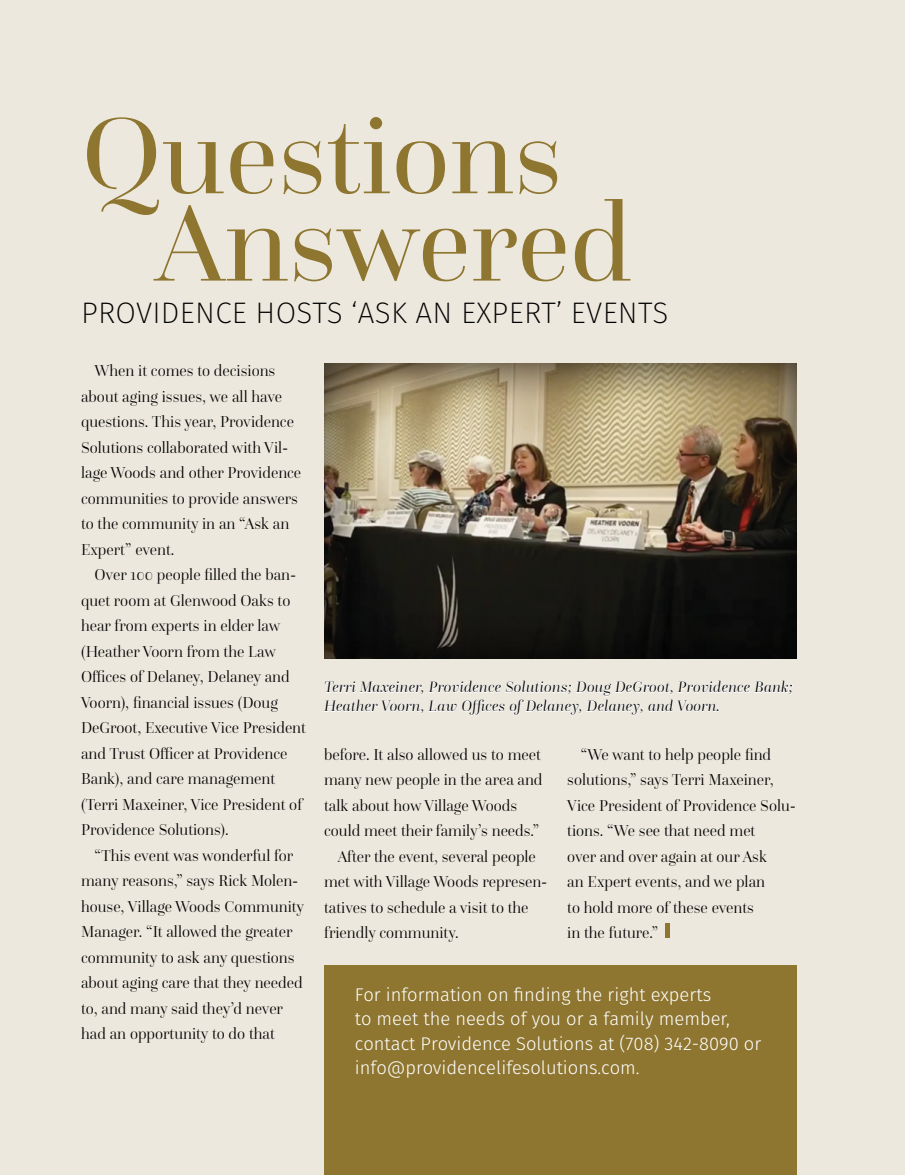
<style>
.page{position:relative;width:905px;height:1175px;background:#fff}
.page>*{position:absolute;margin:0;border:0;box-sizing:border-box;transform-origin:0 0}
.t1{font:113.55px/87.3px "Questa Grande";color:#8e7630}
.t2{font:200 29.7px "Fira Sans";letter-spacing:.01em;color:#000}
.t3{font:300 18.3px/24.5px "Fira Sans";color:#fff}
.t4{font:300 16.5px/25.5px "Questa Grande";color:#000}
.t5{font:italic 300 15.75px/18.9px "Questa Grande";letter-spacing:.01em;color:#000}
</style>
<div class="page">
<div style="left:0;top:0;width:904px;height:1174px;background:#ece8dd"></div>
<div style="left:324px;top:965px;width:472px;height:209px;background:#8e7630"></div>
<div style="left:312px;top:353px;width:499px;height:308px;background:#000;opacity:.75"></div>
<svg style="left:324px;top:680px;width:468px;height:35px"></svg>
<div style="left:665px;top:923px;width:5px;height:15px;background:#8e7630"></div>
<h1 class="t1" style="left:156px;top:112px;width:477px;text-indent:-75px">Questions<br>Answered</h1>
<h2 class="t2" style="left:81px;top:291px;width:588px">PROVIDENCE HOSTS ‘ASK AN EXPERT’ EVENTS</h2>
<p class="t4" style="left:81px;top:358px;width:222px;text-indent:14px">When it comes to decisions about aging issues, we all have questions. This year, Providence<br>Solutions collaborated with Vil&shy;lage Woods and other Providence communities to provide answers to the community in an “Ask an<br>Expert” event.</p>
<p class="t4" style="left:81px;top:562px;width:226px;text-indent:13px">Over 100 people filled the ban&shy;quet room at Glenwood Oaks to hear from experts in elder law (Heather Voorn from the Law<br>Offices of Delaney, Delaney and<br>Voorn), financial issues (Doug<br>DeGroot, Executive Vice President and Trust Officer at Providence<br>Bank), and care management (Terri Maxeiner, Vice President of<br>Providence Solutions).</p>
<p class="t4" style="left:81px;top:842px;width:225px;text-indent:13px">“This event was wonderful for many reasons,” says Rick Molen&shy;house, Village Woods Community<br>Manager. “It allowed the greater community to ask any questions about aging care that they needed to, and many said they’d never had an opportunity to do that</p>
<p class="t5" style="left:324px;top:677px;width:470px">Terri Maxeiner, Providence Solutions; Doug DeGroot, Providence Bank;<br>Heather Voorn, Law Offices of Delaney, Delaney, and Voorn.</p>
<p class="t4" style="left:567px;top:741px;width:230px;text-indent:14px">“We want to help people find solutions,” says Terri Maxeiner,<br>Vice President of Providence Solu&shy;tions. “We see that need met<br>over and over again at our Ask<br>an Expert events, and we plan<br>to hold more of these events<br>in the future.”</p>
<p class="t4" style="left:324px;top:741px;width:218px">before. It also allowed us to meet</p>
<p class="t4" style="left:324px;top:767px;width:220px">many new people in the area and</p>
<p class="t4" style="left:324px;top:792px;width:195px">talk about how Village Woods</p>
<p class="t4" style="left:324px;top:818px;width:216px">could meet their family’s needs.”</p>
<p class="t4" style="left:337px;top:843px;width:200px">After the event, several people</p>
<p class="t4" style="left:324px;top:869px;width:225px">met with Village Woods represen-</p>
<p class="t4" style="left:324px;top:894px;width:206px">tatives to schedule a visit to the</p>
<p class="t4" style="left:324px;top:920px;width:136px">friendly community.</p>
<p class="t3" style="left:355px;top:981px;width:408px">For information on finding the right experts<br>to meet the needs of you or a family member, contact Providence Solutions at (708) 342-8090 or info@providencelifesolutions.com.</p>
</div>
